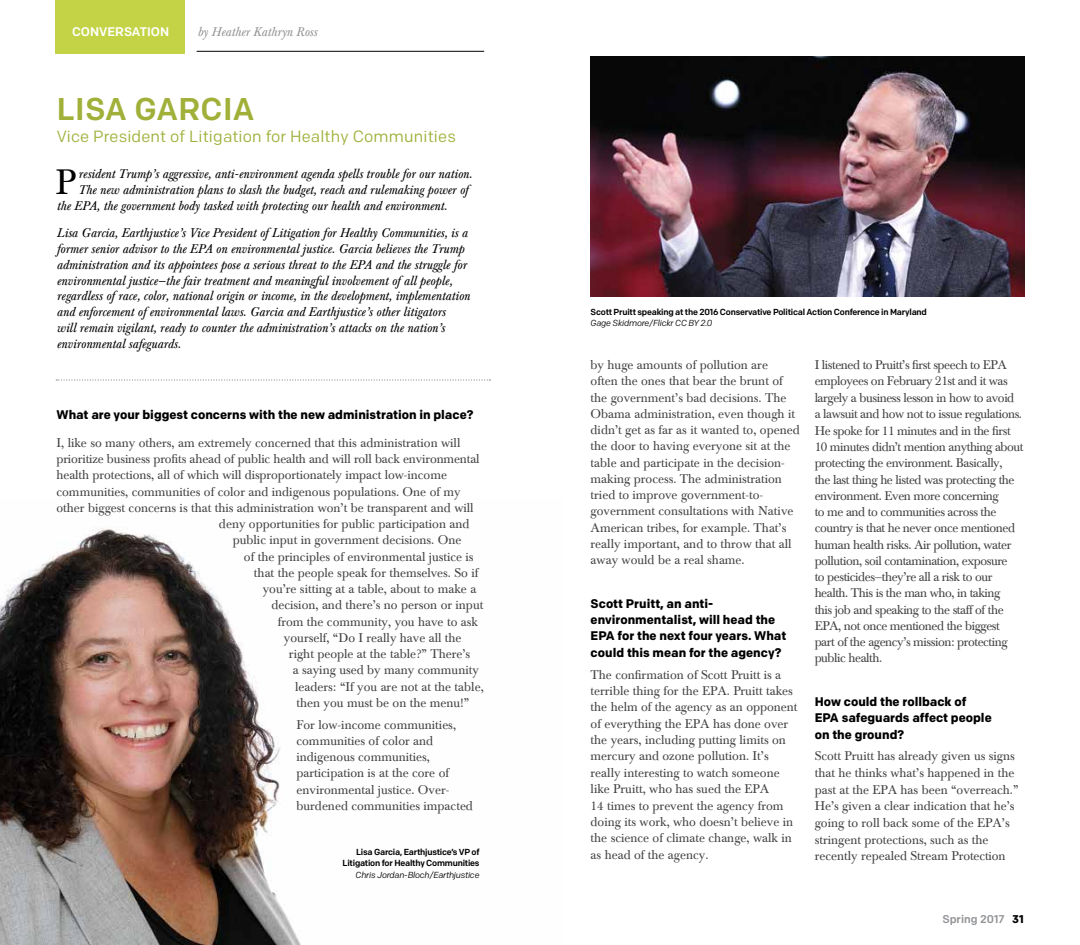
<style>
.page{position:relative;width:1080px;height:945px;background:#fff}
.page>*{position:absolute;margin:0;border:0;box-sizing:border-box;transform-origin:0 0}
.t1{font:35px "Baskerville BE";color:#000}
.t2{font:500 31.38px "Colfax";letter-spacing:.01em;color:#a0b039}
.t3{font:16.25px "Colfax";letter-spacing:.01em;color:#a0b039}
.t4{font:12.5px/16.2px "Baskerville BE";color:#414042}
.t5{font:italic 12.5px/15.9px "Baskerville BE";color:#000}
.t6{font:12.5px/16.2px "Baskerville BE";letter-spacing:-.035em;color:#414042}
.t7{font:700 12.5px/16.2px "Colfax";color:#000}
.t8{font:italic 12.5px "Baskerville BE";color:#939598}
.t9{font:500 12.5px "Colfax";color:#fff}
.t10{font:500 11.25px "Colfax";color:#939598}
.t11{font:500 8.75px/11.2px "Colfax";letter-spacing:-.025em;color:#000;text-align:right}
.t12{font:italic 8.75px "Colfax";letter-spacing:-.025em;color:#000}
.s1{font-weight:700;color:#000}
</style>
<div class="page">
<img style="left:0;top:527px;width:301px;height:418px">
<div style="left:55px;top:0;width:129px;height:53px;background:#c3d345"></div>
<hr style="left:197px;top:51px;width:287px;height:1px;background:#000">
<img style="left:591px;top:56px;width:433px;height:241px">
<svg style="left:56px;top:379px;width:434px;height:2px"></svg>
<p class="t9" style="left:72px;top:24px;width:99px">CONVERSATION</p>
<p class="t8" style="left:198px;top:25px;width:121px">by Heather Kathryn Ross</p>
<h2 class="t2" style="left:57px;top:90px;width:199px">LISA GARCIA</h2>
<h3 class="t3" style="left:57px;top:127px;width:401px">Vice President of Litigation for Healthy Communities</h3>
<h1 class="t1" style="left:56px;top:162px;width:22px">P</h1>
<p class="t5" style="left:78px;top:166px;width:395px">resident Trump’s aggressive, anti-environment agenda spells trouble for our nation.</p>
<p class="t5" style="left:78px;top:182px;width:391px">The new administration plans to slash the budget, reach and rulemaking power of</p>
<p class="t5" style="left:56px;top:198px;width:392px">the EPA, the government body tasked with protecting our health and environment.</p>
<p class="t5" style="left:56px;top:225px;width:415px">Lisa Garcia, Earthjustice’s Vice President of Litigation for Healthy Communities, is a former senior advisor to the EPA on environmental justice. Garcia believes the Trump administration and its appointees pose a serious threat to the EPA and the struggle for environmental justice—the fair treatment and meaningful involvement of all people, regardless of race, color, national origin or income, in the development, implementation and enforcement of environmental laws. Garcia and Earthjustice’s other litigators<br>will remain vigilant, ready to counter the administration’s attacks on the nation’s environmental safeguards.</p>
<p class="t7" style="left:56px;top:407px;width:418px">What are your biggest concerns with the new administration in place?</p>
<p class="t4" style="left:56px;top:435px;width:405px">I, like so many others, am extremely concerned that this administration will</p>
<p class="t4" style="left:56px;top:451px;width:425px">prioritize business profits ahead of public health and will roll back environmental</p>
<p class="t4" style="left:56px;top:467px;width:392px">health protections, all of which will disproportionately impact low-income</p>
<p class="t4" style="left:56px;top:484px;width:406px">communities, communities of color and indigenous populations. One of my</p>
<p class="t4" style="left:56px;top:500px;width:419px">other biggest concerns is that this administration won’t be transparent and will</p>
<p class="t4" style="left:219px;top:516px;width:252px">deny opportunities for public participation and</p>
<p class="t4" style="left:233px;top:532px;width:230px">public input in government decisions. One</p>
<p class="t4" style="left:244px;top:549px;width:231px">of the principles of environmental justice is</p>
<p class="t4" style="left:254px;top:565px;width:226px">that the people speak for themselves. So if</p>
<p class="t4" style="left:263px;top:581px;width:215px">you’re sitting at a table, about to make a</p>
<p class="t4" style="left:271px;top:597px;width:213px">decision, and there’s no person or input</p>
<p class="t4" style="left:278px;top:614px;width:202px">from the community, you have to ask</p>
<p class="t4" style="left:284px;top:630px;width:179px">yourself, “Do I really have all the</p>
<p class="t4" style="left:289px;top:646px;width:183px">right people at the table?” There’s</p>
<p class="t4" style="left:293px;top:662px;width:188px">a saying used by many community</p>
<p class="t4" style="left:295px;top:679px;width:190px">leaders: “If you are not at the table,</p>
<p class="t4" style="left:296px;top:695px;width:174px">then you must be on the menu!”</p>
<p class="t4" style="left:296px;top:717px;width:178px">For low-income communities, communities of color and indigenous communities, participation is at the core of environmental justice. Over&shy;burdened communities impacted</p>
<p class="t11" style="left:343px;top:846px;width:138px">Lisa Garcia, Earthjustice’s VP of<br>Litigation for Healthy Communities</p>
<p class="t12" style="left:356px;top:869px;width:125px">Chris Jordan-Bloch/Earthjustice</p>
<p class="t11" style="left:591px;top:306px;width:338px">Scott Pruitt speaking at the 2016 Conservative Political Action Conference in Maryland</p>
<p class="t12" style="left:591px;top:317px;width:123px">Gage Skidmore/Flickr CC BY 2.0</p>
<p class="t4" style="left:591px;top:357px;width:211px">by huge amounts of pollution are<br>often the ones that bear the brunt of the government’s bad decisions. The Obama administration, even though it didn’t get as far as it wanted to, opened the door to having everyone sit at the table and participate in the decision&shy;making process. The administration tried to improve government-to&shy;government consultations with Native American tribes, for example. That’s really important, and to throw that all away would be a real shame.</p>
<p class="t7" style="left:591px;top:595px;width:197px">Scott Pruitt, an anti&shy;environmentalist, will head the<br>EPA for the next four years. What could this mean for the agency?</p>
<p class="t4" style="left:591px;top:666px;width:208px">The confirmation of Scott Pruitt is a terrible thing for the EPA. Pruitt takes the helm of the agency as an opponent of everything the EPA has done over the years, including putting limits on mercury and ozone pollution. It’s really interesting to watch someone like Pruitt, who has sued the EPA<br>14 times to prevent the agency from doing its work, who doesn’t believe in the science of climate change, walk in as head of the agency.</p>
<p class="t6" style="left:815px;top:357px;width:210px">I listened to Pruitt’s first speech to EPA employees on February 21st and it was largely a business lesson in how to avoid<br>a lawsuit and how not to issue regulations.<br>He spoke for 11 minutes and in the first 10 minutes didn’t mention anything about protecting the environment. Basically,<br>the last thing he listed was protecting the environment. Even more concerning<br>to me and to communities across the country is that he never once mentioned human health risks. Air pollution, water pollution, soil contamination, exposure<br>to pesticides—they’re all a risk to our health. This is the man who, in taking<br>this job and speaking to the staff of the EPA, not once mentioned the biggest<br>part of the agency’s mission: protecting public health.</p>
<p class="t7" style="left:815px;top:694px;width:179px">How could the rollback of<br>EPA safeguards affect people on the ground?</p>
<p class="t4" style="left:815px;top:748px;width:205px;line-height:16.6px">Scott Pruitt has already given us signs that he thinks what’s happened in the past at the EPA has been “overreach.” He’s given a clear indication that he’s going to roll back some of the EPA’s stringent protections, such as the recently repealed Stream Protection</p>
<p class="t10" style="left:942px;top:912px;width:83px">Spring 2017 <span class="s1">31</span></p>
</div>
